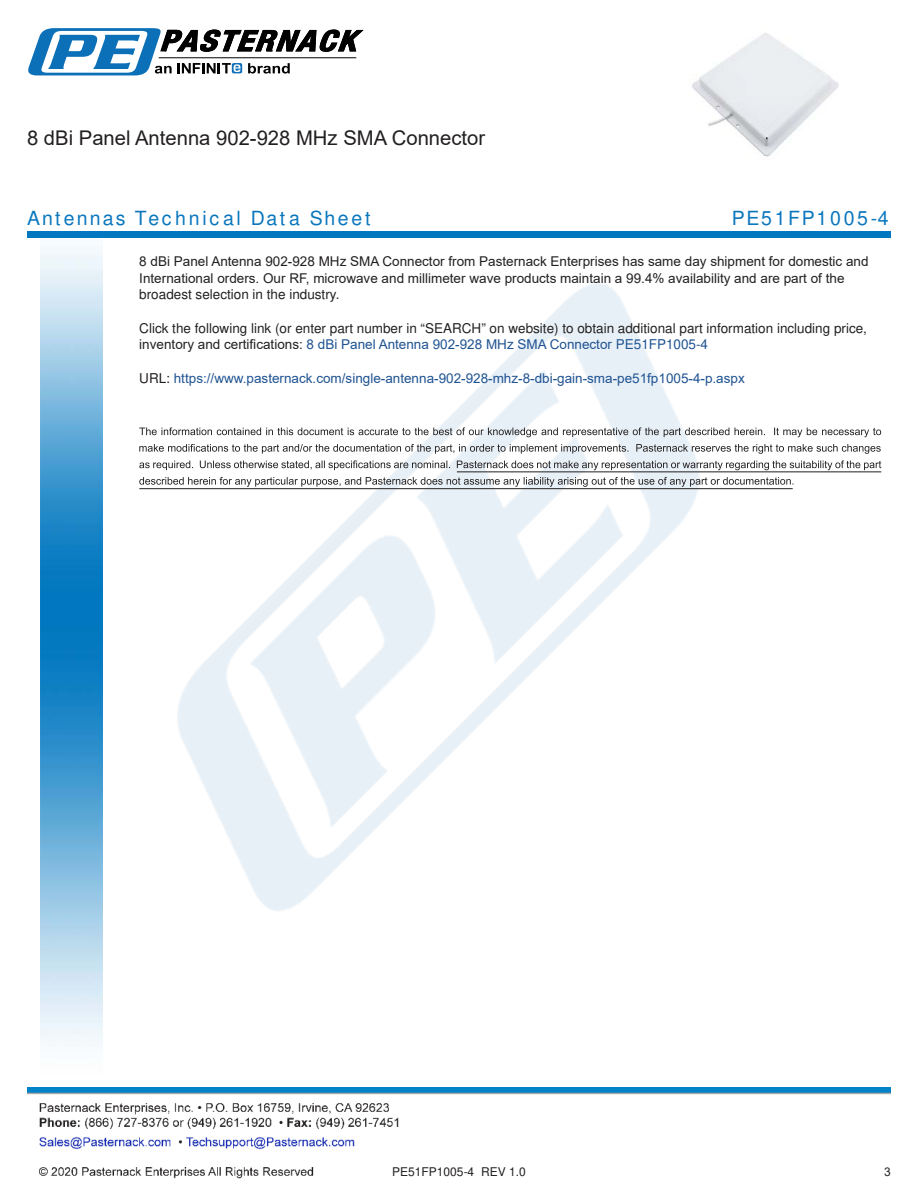
<style>
.page{position:relative;width:918px;height:1188px;background:#fff}
.page>*{position:absolute;margin:0;border:0;box-sizing:border-box;transform-origin:0 0}
.t1{font:20.25px "Arial";color:#221f1f}
.t2{font:900 19.5px "Arial";letter-spacing:.14em;color:#0a77bd}
.t3{font:13.5px/16.2px "Arial";color:#221f1f}
.t4{font:13.5px "Arial";color:#1f5392}
.t5{font:12px "Arial";color:#221f1f}
.s1{color:#1f5392}
.s2{color:#221f1f}
</style>
<div class="page">
<img style="left:102px;top:246px;width:719px;height:724px">
<img style="left:40px;top:237px;width:62px;height:804px">
<img style="left:39px;top:1103px;width:360px;height:76px">
<img style="left:27px;top:1088px;width:864px;height:7px">
<div style="left:27px;top:231px;width:864px;height:6px;background:#0177c0"></div>
<svg style="left:28px;top:28px;width:336px;height:47px"></svg>
<svg style="left:139px;top:427px;width:742px;height:10px"></svg>
<svg style="left:139px;top:444px;width:742px;height:10px"></svg>
<svg style="left:139px;top:460px;width:742px;height:10px"></svg>
<svg style="left:139px;top:477px;width:655px;height:10px"></svg>
<hr style="left:457px;top:471px;width:424px;height:1px;background:#221f1f">
<hr style="left:139px;top:488px;width:654px;height:1px;background:#221f1f">
<img style="left:692px;top:33px;width:147px;height:124px">
<h1 class="t1" style="left:27px;top:124px;width:460px">8 dBi Panel Antenna 902-928 MHz SMA Connector</h1>
<h2 class="t2" style="left:27px;top:207px;width:345px">Antennas Technical Data Sheet</h2>
<h2 class="t2" style="left:732px;top:207px;width:159px">PE51FP1005-4</h2>
<p class="t3" style="left:139px;top:253px;width:731px">8 dBi Panel Antenna 902-928 MHz SMA Connector from Pasternack Enterprises has same day shipment for domestic and<br>International orders. Our RF, microwave and millimeter wave products maintain a 99.4% availability and are part of the broadest selection in the industry.</p>
<p class="t3" style="left:139px;top:321px;width:729px">Click the following link (or enter part number in “SEARCH” on website) to obtain additional part information including price, inventory and certi昀椀cations: <span class="s1">8 dBi Panel Antenna 902-928 MHz SMA Connector PE51FP1005-4</span></p>
<p class="t4" style="left:139px;top:369px;width:607px"><span class="s2">URL:</span> https://www.pasternack.com/single-antenna-902-928-mhz-8-dbi-gain-sma-pe51fp1005-4-p.aspx</p>
<p class="t5" style="left:392px;top:1167px;width:135px">PE51FP1005-4 REV 1.0</p>
<p class="t5" style="left:884px;top:1163px;width:8px">3</p>
</div>
